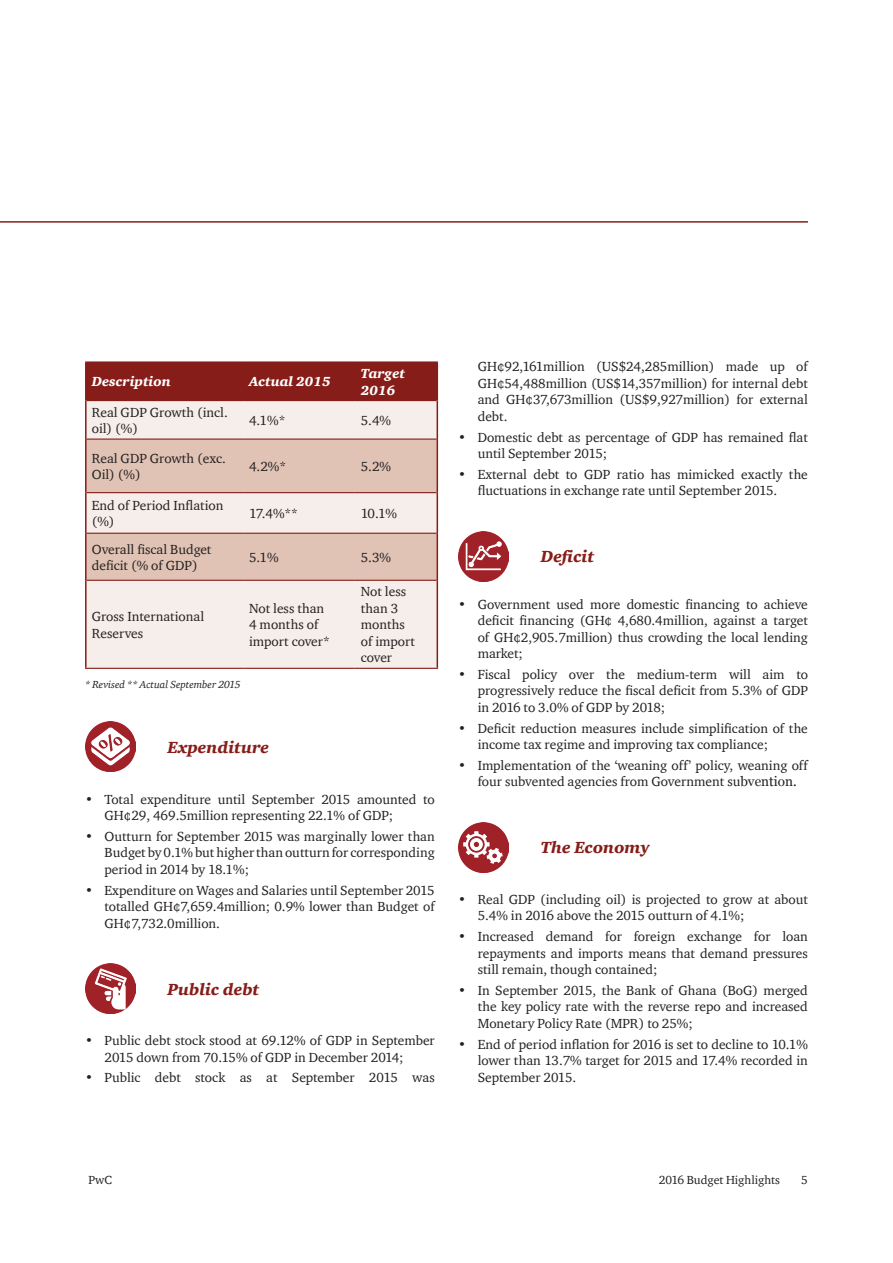
<style>
.page{position:relative;width:893px;height:1263px;background:#fff}
.page>*{position:absolute;margin:0;border:0;box-sizing:border-box;transform-origin:0 0}
.t1{font:italic 900 16.5px "ITC Charter Com";color:#861d18}
.t2{font:13.5px/16.5px "ITC Charter Com";color:#231f20}
.t3{font:italic 900 13.5px/16.5px "ITC Charter Com";color:#fff}
.t4{font:12px "ITC Charter Com";color:#231f20}
.t5{font:italic 10.5px "ITC Charter Com";color:#231f20}
.s1{font-family:"Georgia"}
</style>
<div class="page">
<hr style="left:0;top:221px;width:808px;height:2px;background:#861d18">
<div style="left:87px;top:363px;width:350px;height:37px;background:#861d18"></div>
<div style="left:87px;top:401px;width:350px;height:267px;background:#f5eeea"></div>
<svg style="left:87px;top:440px;width:350px;height:140px;background:#e5cec2"></svg>
<hr style="left:87px;top:400px;width:156px;height:1px;background:#861d18">
<hr style="left:243px;top:400px;width:112px;height:1px;background:#861d18">
<hr style="left:355px;top:400px;width:82px;height:1px;background:#861d18">
<hr style="left:87px;top:438px;width:156px;height:2px;background:#861d18">
<hr style="left:243px;top:438px;width:112px;height:2px;background:#861d18">
<hr style="left:355px;top:438px;width:82px;height:2px;background:#861d18">
<hr style="left:87px;top:492px;width:156px;height:1px;background:#861d18">
<hr style="left:243px;top:492px;width:112px;height:1px;background:#861d18">
<hr style="left:355px;top:492px;width:82px;height:1px;background:#861d18">
<hr style="left:87px;top:533px;width:156px;height:1px;background:#861d18">
<hr style="left:243px;top:533px;width:112px;height:1px;background:#861d18">
<hr style="left:355px;top:533px;width:82px;height:1px;background:#861d18">
<hr style="left:87px;top:580px;width:156px;height:1px;background:#861d18">
<hr style="left:243px;top:580px;width:112px;height:1px;background:#861d18">
<hr style="left:355px;top:580px;width:82px;height:1px;background:#861d18">
<hr style="left:85px;top:361px;width:158px;height:2px;background:#861d18">
<hr style="left:243px;top:361px;width:112px;height:2px;background:#861d18">
<hr style="left:355px;top:361px;width:83px;height:2px;background:#861d18">
<hr style="left:85px;top:668px;width:158px;height:1px;background:#861d18">
<hr style="left:243px;top:668px;width:112px;height:1px;background:#861d18">
<hr style="left:355px;top:668px;width:83px;height:1px;background:#861d18">
<hr style="left:85px;top:363px;width:2px;height:38px;background:#861d18">
<hr style="left:85px;top:401px;width:2px;height:38px;background:#861d18">
<hr style="left:85px;top:439px;width:2px;height:54px;background:#861d18">
<hr style="left:85px;top:493px;width:2px;height:40px;background:#861d18">
<hr style="left:85px;top:533px;width:2px;height:47px;background:#861d18">
<hr style="left:85px;top:580px;width:2px;height:88px;background:#861d18">
<hr style="left:437px;top:363px;width:1px;height:38px;background:#861d18">
<hr style="left:437px;top:401px;width:1px;height:38px;background:#861d18">
<hr style="left:437px;top:439px;width:1px;height:54px;background:#861d18">
<hr style="left:437px;top:493px;width:1px;height:40px;background:#861d18">
<hr style="left:437px;top:533px;width:1px;height:47px;background:#861d18">
<hr style="left:437px;top:580px;width:1px;height:88px;background:#861d18">
<img style="left:85px;top:722px;width:50px;height:50px">
<img style="left:85px;top:963px;width:50px;height:50px">
<img style="left:458px;top:531px;width:50px;height:50px">
<img style="left:458px;top:822px;width:50px;height:50px">
<p class="t3" style="left:92px;top:373px;width:81px">Description</p>
<p class="t3" style="left:249px;top:373px;width:83px">Actual 2015</p>
<p class="t3" style="left:361px;top:365px;width:46px">Target<br>2016</p>
<p class="t2" style="left:92px;top:403px;width:138px">Real GDP Growth (incl. oil) (%)</p>
<p class="t2" style="left:249px;top:412px;width:38px">4.1%*</p>
<p class="t2" style="left:361px;top:412px;width:32px">5.4%</p>
<p class="t2" style="left:92px;top:450px;width:135px">Real GDP Growth (exc.<br>Oil) (%)</p>
<p class="t2" style="left:249px;top:458px;width:39px">4.2%*</p>
<p class="t2" style="left:361px;top:458px;width:32px">5.2%</p>
<p class="t2" style="left:92px;top:497px;width:133px">End of Period Inflation (%)</p>
<p class="t2" style="left:249px;top:505px;width:50px">17.4%**</p>
<p class="t2" style="left:361px;top:505px;width:38px">10.1%</p>
<p class="t2" style="left:92px;top:540px;width:121px">Overall fiscal Budget deficit (% of GDP)</p>
<p class="t2" style="left:249px;top:549px;width:31px">5.1%</p>
<p class="t2" style="left:361px;top:549px;width:32px">5.3%</p>
<p class="t2" style="left:92px;top:608px;width:114px">Gross International<br>Reserves</p>
<p class="t2" style="left:249px;top:600px;width:82px">Not less than<br>4 months of import cover*</p>
<p class="t2" style="left:361px;top:583px;width:56px">Not less than 3 months of import cover</p>
<p class="t5" style="left:85px;top:678px;width:157px">* Revised ** Actual September 2015</p>
<p class="t1" style="left:168px;top:737px;width:103px">Expenditure</p>
<p class="t2" style="left:105px;top:790px;width:332px;text-indent:-19px">• Total expenditure until September 2015 amounted to<br>GH¢29, 469.5million representing 22.1% of GDP;</p>
<p class="t2" style="left:105px;top:828px;width:332px;text-align:justify;text-indent:-19px">• Outturn for September 2015 was marginally lower than Budget by 0.1% but higher than outturn for corresponding period in 2014 by 18.1%;</p>
<p class="t2" style="left:105px;top:881px;width:332px;text-align:justify;text-indent:-19px">• Expenditure on Wages and Salaries until September 2015 totalled GH¢7,659.4million; 0.9% lower than Budget of GH¢7,732.0million.</p>
<p class="t1" style="left:168px;top:979px;width:93px">Public debt</p>
<p class="t2" style="left:105px;top:1032px;width:332px;text-indent:-19px">• Public debt stock stood at 69.12% of GDP in September<br>2015 down from 70.15% of GDP in December 2014;</p>
<p class="t2" style="left:85px;top:1069px;width:351px">• Public debt stock as at September 2015 was</p>
<p class="t2" style="left:478px;top:358px;width:332px;text-align:justify">GH¢92,161million (US$24,285million) made up of GH¢54,488million (US$14,357million) for internal debt and GH¢37,673million (US$9,927million) for external debt.</p>
<p class="t2" style="left:478px;top:429px;width:332px;text-indent:-19px">• Domestic debt as percentage of GDP has remained flat until September 2015;</p>
<p class="t2" style="left:478px;top:466px;width:332px;text-indent:-19px">• External debt to GDP ratio has mimicked exactly the fluctuations in exchange rate until September 2015.</p>
<p class="t1" style="left:541px;top:547px;width:55px">Deficit</p>
<p class="t2" style="left:478px;top:596px;width:332px;text-align:justify;text-indent:-19px">• Government used more domestic financing to achieve deficit financing (GH¢ 4,680.4million, against a target of GH¢2,905.7million) thus crowding the local lending market;</p>
<p class="t2" style="left:478px;top:666px;width:332px;text-align:justify;text-indent:-19px">• Fiscal policy over the medium-term will aim to progressively reduce the fiscal deficit from 5.3% of GDP in 2016 to 3.0% of GDP by 2018;</p>
<p class="t2" style="left:478px;top:720px;width:332px;text-indent:-19px">• Deficit reduction measures include simplification of the income tax regime and improving tax compliance;</p>
<p class="t2" style="left:478px;top:757px;width:332px;text-indent:-19px">• Implementation of the ‘weaning off’ policy, weaning off four subvented agencies from Government su<span class="s1">bvention.</span></p>
<p class="t1" style="left:541px;top:837px;width:110px">The Economy</p>
<p class="t2" style="left:478px;top:891px;width:332px;text-indent:-19px">• Real GDP (including oil) is projected to grow at about<br>5.4% in 2016 above the 2015 outturn of 4.1%;</p>
<p class="t2" style="left:478px;top:928px;width:332px;text-align:justify;text-indent:-19px">• Increased demand for foreign exchange for loan repayments and imports means that demand pressures still remain, though contained;</p>
<p class="t2" style="left:478px;top:982px;width:332px;text-align:justify;text-indent:-19px">• In September 2015, the Bank of Ghana (BoG) merged the key policy rate with the reverse repo and increased Monetary Policy Rate (MPR) to 25%;</p>
<p class="t2" style="left:478px;top:1036px;width:332px;text-align:justify;text-indent:-19px">• End of period inflation for 2016 is set to decline to 10.1% lower than 13.7% target for 2015 and 17.4% recorded in September 2015.</p>
<p class="t4" style="left:88px;top:1172px;width:25px">PwC</p>
<p class="t4" style="left:659px;top:1172px;width:123px">2016 Budget Highlights</p>
<p class="t4" style="left:801px;top:1172px;width:8px">5</p>
</div>
